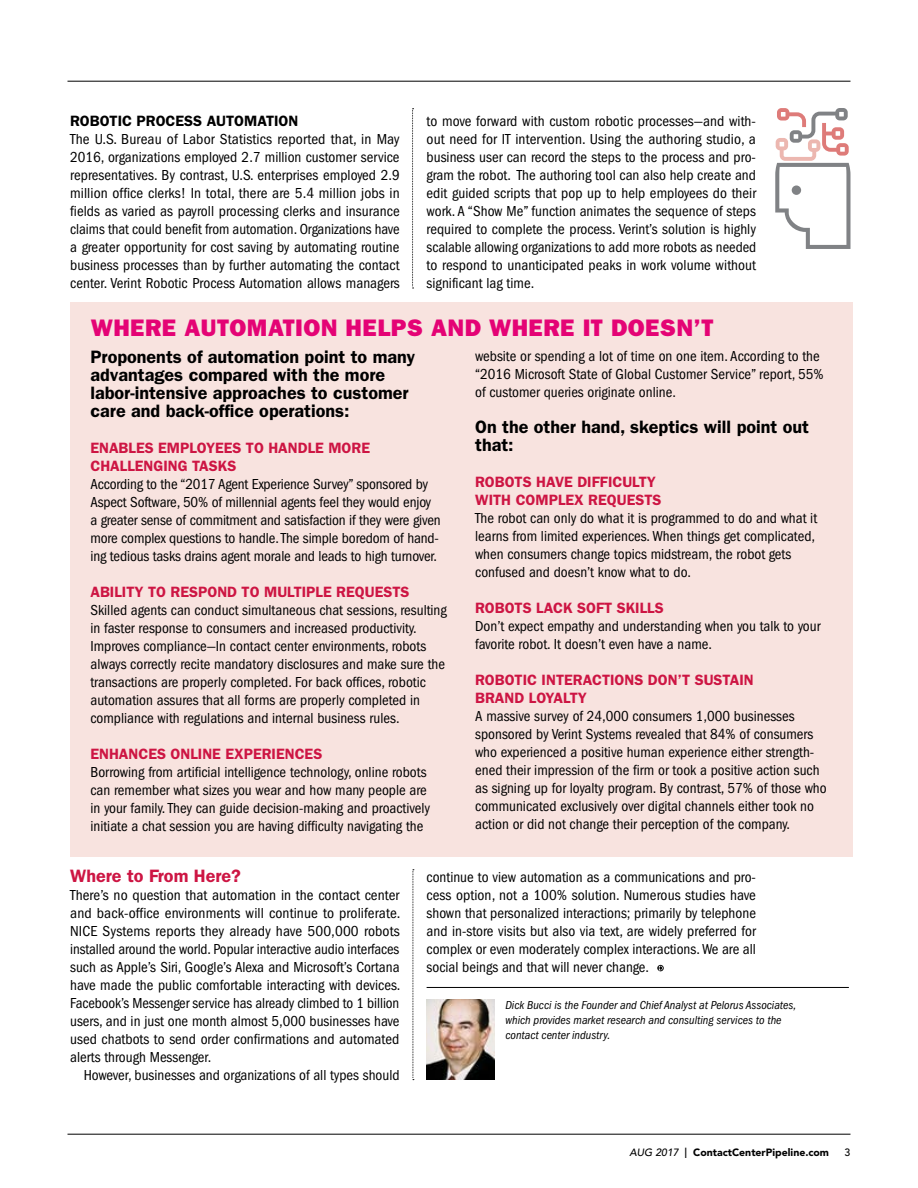
<style>
.page{position:relative;width:918px;height:1188px;background:#fff}
.page>*{position:absolute;margin:0;border:0;box-sizing:border-box;transform-origin:0 0}
.t1{font:800 24px "Franklin Gothic";letter-spacing:.02em;color:#e40375}
.t2{font:600 18px/18px "Franklin Gothic";color:#000}
.t3{font:600 18px "Franklin Gothic";color:#cd1543}
.t4{font:condensed 15px/18px "Franklin Gothic";color:#000}
.t5{font:600 15px/18px "Franklin Gothic";color:#cd1543}
.t6{font:600 15px "Franklin Gothic";color:#000}
.t7{font:italic condensed 12px/15px "Franklin Gothic";color:#000}
.t8{font:900 10.5px "Avenir";color:#000}
.t9{font:500 10.5px "Avenir";color:#000}
.s1{font-weight:500;font-style:italic}
</style>
<div class="page">
<hr style="left:68px;top:1134px;width:782px;height:1px;background:#000">
<hr style="left:68px;top:81px;width:782px;height:1px;background:#000">
<svg style="left:412px;top:108px;width:2px;height:181px"></svg>
<svg style="left:657px;top:965px;width:7px;height:6px"></svg>
<img style="left:427px;top:999px;width:67px;height:81px">
<hr style="left:427px;top:987px;width:422px;height:1px;background:#000">
<div style="left:70px;top:302px;width:783px;height:555px;background:#f8e3df"></div>
<svg style="left:413px;top:869px;width:1px;height:211px"></svg>
<svg style="left:775px;top:108px;width:75px;height:141px"></svg>
<p class="t6" style="left:70px;top:112px;width:230px">ROBOTIC PROCESS AUTOMATION</p>
<p class="t4" style="left:70px;top:130px;width:331px;text-align:justify">The U.S. Bureau of Labor Statistics reported that, in May 2016, organizations employed 2.7 million customer service representatives. By contrast, U.S. enterprises employed 2.9 million office clerks! In total, there are 5.4 million jobs in fields as varied as payroll processing clerks and insurance claims that could benefit from automation. Organizations have a greater opportunity for cost saving by automating routine business processes than by further automating the contact center. Verint Robotic Process Automation allows managers</p>
<p class="t4" style="left:427px;top:112px;width:331px;text-align:justify">to move forward with custom robotic processes—and with&shy;out need for IT intervention. Using the authoring studio, a business user can record the steps to the process and pro&shy;gram the robot. The authoring tool can also help create and edit guided scripts that pop up to help employees do their work. A “Show Me” function animates the sequence of steps required to complete the process. Verint’s solution is highly scalable allowing organizations to add more robots as needed to respond to unanticipated peaks in work volume without significant lag time.</p>
<h1 class="t1" style="left:91px;top:314px;width:624px">WHERE AUTOMATION HELPS AND WHERE IT DOESN’T</h1>
<p class="t2" style="left:90px;top:348px;width:326px">Proponents of automation point to many advantages compared with the more labor-intensive approaches to customer care and back-office operations:</p>
<p class="t5" style="left:90px;top:439px;width:281px">ENABLES EMPLOYEES TO HANDLE MORE<br>CHALLENGING TASKS</p>
<p class="t4" style="left:90px;top:475px;width:352px">According to the “2017 Agent Experience Survey” sponsored by Aspect Software, 50% of millennial agents feel they would enjoy a greater sense of commitment and satisfaction if they were given more complex questions to handle. The simple boredom of hand&shy;ing tedious tasks drains agent morale and leads to high turnover.</p>
<p class="t5" style="left:90px;top:583px;width:321px">ABILITY TO RESPOND TO MULTIPLE REQUESTS</p>
<p class="t4" style="left:90px;top:601px;width:358px">Skilled agents can conduct simultaneous chat sessions, resulting in faster response to consumers and increased productivity.<br>Improves compliance—In contact center environments, robots always correctly recite mandatory disclosures and make sure the transactions are properly completed. For back offices, robotic automation assures that all forms are properly completed in compliance with regulations and internal business rules.</p>
<p class="t5" style="left:90px;top:745px;width:233px">ENHANCES ONLINE EXPERIENCES</p>
<p class="t4" style="left:90px;top:763px;width:341px">Borrowing from artificial intelligence technology, online robots can remember what sizes you wear and how many people are in your family. They can guide decision-making and proactively initiate a chat session you are having difficulty navigating the</p>
<p class="t4" style="left:475px;top:347px;width:350px">website or spending a lot of time on one item. According to the “2016 Microsoft State of Global Customer Service” report, 55% of customer queries originate online.</p>
<p class="t2" style="left:475px;top:418px;width:335px">On the other hand, skeptics will point out that:</p>
<p class="t5" style="left:475px;top:473px;width:188px">ROBOTS HAVE DIFFICULTY<br>WITH COMPLEX REQUESTS</p>
<p class="t4" style="left:475px;top:509px;width:343px">The robot can only do what it is programmed to do and what it learns from limited experiences. When things get complicated, when consumers change topics midstream, the robot gets confused and doesn’t know what to do.</p>
<p class="t5" style="left:475px;top:599px;width:190px">ROBOTS LACK SOFT SKILLS</p>
<p class="t4" style="left:475px;top:617px;width:347px">Don’t expect empathy and understanding when you talk to your favorite robot. It doesn’t even have a name.</p>
<p class="t5" style="left:475px;top:671px;width:280px">ROBOTIC INTERACTIONS DON’T SUSTAIN<br>BRAND LOYALTY</p>
<p class="t4" style="left:475px;top:707px;width:353px">A massive survey of 24,000 consumers 1,000 businesses sponsored by Verint Systems revealed that 84% of consumers who experienced a positive human experience either strength&shy;ened their impression of the firm or took a positive action such as signing up for loyalty program. By contrast, 57% of those who communicated exclusively over digital channels either took no action or did not change their perception of the company.</p>
<p class="t3" style="left:70px;top:865px;width:172px">Where to From Here?</p>
<p class="t4" style="left:70px;top:886px;width:332px;text-align:justify">There’s no question that automation in the contact center and back-office environments will continue to proliferate.<br>NICE Systems reports they already have 500,000 robots installed around the world. Popular interactive audio interfaces such as Apple’s Siri, Google’s Alexa and Microsoft’s Cortana have made the public comfortable interacting with devices.<br>Facebook’s Messenger service has already climbed to 1 billion users, and in just one month almost 5,000 businesses have used chatbots to send order confirmations and automated alerts through Messenger.</p>
<p class="t4" style="left:84px;top:1066px;width:317px">However, businesses and organizations of all types should</p>
<p class="t4" style="left:427px;top:868px;width:331px;text-align:justify">continue to view automation as a communications and pro&shy;cess option, not a 100% solution. Numerous studies have shown that personalized interactions; primarily by telephone and in-store visits but also via text, are widely preferred for complex or even moderately complex interactions. We are all social beings and that will never change.</p>
<p class="t7" style="left:505px;top:998px;width:292px">Dick Bucci is the Founder and Chief Analyst at Pelorus Associates, which provides market research and consulting services to the contact center industry.</p>
<p class="t8" style="left:629px;top:1146px;width:201px"><span class="s1">AUG 2017</span> ❘ ContactCenterPipeline.com</p>
<p class="t9" style="left:845px;top:1146px;width:7px">3</p>
</div>
